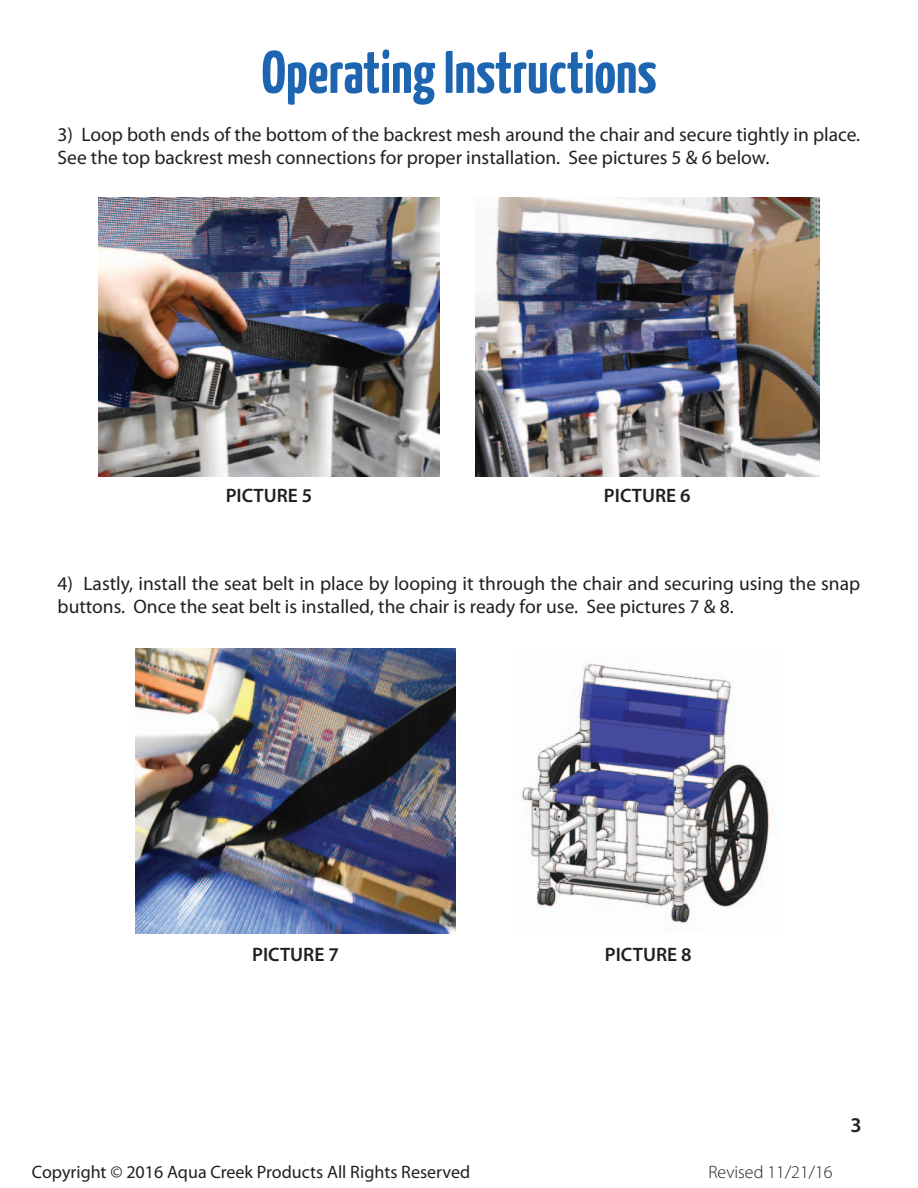
<style>
.page{position:relative;width:918px;height:1188px;background:#fff}
.page>*{position:absolute;margin:0;border:0;box-sizing:border-box;transform-origin:0 0}
.t1{font:700 60px "Yanone Kaffeesatz";color:#1d64b1}
.t2{font:600 21px "Myriad Pro";color:#231f20}
.t3{font:19.5px/23.4px "Myriad Pro";color:#231f20}
.t4{font:600 19.5px "Myriad Pro";color:#231f20}
.t5{font:18px "Myriad Pro";color:#231f20}
.t6{font:300 18px "Myriad Pro";color:#231f20}
</style>
<div class="page">
<img style="left:99px;top:197px;width:340px;height:280px">
<img style="left:475px;top:197px;width:344px;height:280px">
<img style="left:135px;top:649px;width:321px;height:285px">
<img style="left:521px;top:663px;width:249px;height:267px">
<h1 class="t1" style="left:261px;top:35px;width:397px">Operating Instructions</h1>
<p class="t3" style="left:58px;top:122px;width:804px">3) Loop both ends of the bottom of the backrest mesh around the chair and secure tightly in place.<br>See the top backrest mesh connections for proper installation. See pictures 5 &amp; 6 below.</p>
<p class="t4" style="left:226px;top:483px;width:88px">PICTURE 5</p>
<p class="t4" style="left:604px;top:483px;width:88px">PICTURE 6</p>
<p class="t3" style="left:58px;top:571px;width:804px">4) Lastly, install the seat belt in place by looping it through the chair and securing using the snap buttons. Once the seat belt is installed, the chair is ready for use. See pictures 7 &amp; 8.</p>
<p class="t4" style="left:252px;top:942px;width:88px">PICTURE 7</p>
<p class="t4" style="left:605px;top:942px;width:88px">PICTURE 8</p>
<p class="t5" style="left:32px;top:1160px;width:440px">Copyright © 2016 Aqua Creek Products All Rights Reserved</p>
<p class="t6" style="left:708px;top:1162px;width:126px">Revised 11/21/16</p>
<p class="t2" style="left:851px;top:1112px;width:13px">3</p>
</div>
